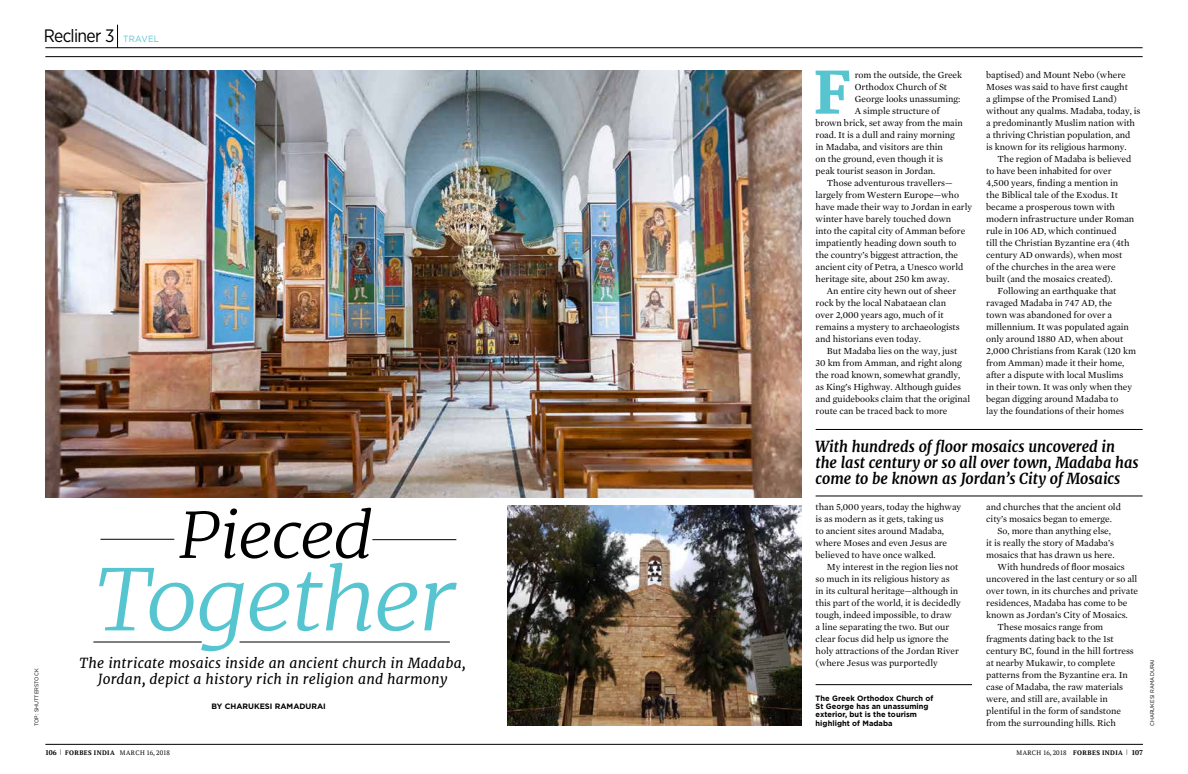
<style>
.page{position:relative;width:1188px;height:774px;background:#fff}
.page>*{position:absolute;margin:0;border:0;box-sizing:border-box;transform-origin:0 0}
.t1{font:italic 300 84.1px "Merriweather";letter-spacing:-.035em;color:#56c5d0;scale:1.11 1}
.t2{font:italic 300 62.4px "Merriweather";letter-spacing:-.03em;color:#000;scale:1.11 1}
.t3{font:700 57.9px "Merriweather";color:#56c5d0}
.t4{font:18px "Gotham Narrow";letter-spacing:-.04em;color:#000}
.t5{font:italic 700 15px/16px "Merriweather";color:#000;scale:.96 1}
.t6{font:italic 14px/16px "Merriweather";letter-spacing:.015em;color:#000;text-align:center}
.t7{font:9.5px/12px "Mercury Text G1";letter-spacing:-.005em;color:#000}
.t8{font:700 7.8px "Gotham";color:#000}
.t9{font:700 7.7px/8.2px "Gotham";letter-spacing:.005em;color:#000}
.t10{font:6.5px "PT Serif";letter-spacing:.015em;color:#000}
.t11{font:5.5px "Gotham";letter-spacing:.02em;color:#000;scale:.92 1}
.s1{font-family:"Gotham";font-size:9px;color:#56c5d0}
.s2{font-weight:700;font-size:7px}
.s3{font-weight:700}
</style>
<div class="page">
<hr style="left:45px;top:744px;width:1098px;height:1px;background:#000">
<svg style="left:117px;top:25px;width:1px;height:23px"></svg>
<hr style="left:45px;top:48px;width:1098px;height:1px;background:#000">
<hr style="left:45px;top:56px;width:1098px;height:1px;background:#000">
<hr style="left:372px;top:539px;width:84px;height:1px;background:#000">
<hr style="left:240px;top:642px;width:210px;height:1px;background:#000">
<hr style="left:100px;top:539px;width:74px;height:1px;background:#000">
<hr style="left:93px;top:642px;width:109px;height:1px;background:#000">
<hr style="left:816px;top:429px;width:327px;height:1px;background:#000">
<hr style="left:816px;top:496px;width:327px;height:1px;background:#000">
<img style="left:45px;top:71px;width:756px;height:427px">
<img style="left:508px;top:505px;width:293px;height:221px">
<hr style="left:816px;top:684px;width:156px;height:1px;background:#000">
<h3 class="t4" style="left:44px;top:25px;width:117px">Recliner 3 <span class="s1">TRAVEL</span></h3>
<p class="t11" style="left:33px;top:726px;width:64px;rotate:-90deg">TOP: SHUTTERSTOCK</p>
<h2 class="t2" style="left:178px;top:497px;width:177px">Pieced</h2>
<h1 class="t1" style="left:95px;top:548px;width:327px">Together</h1>
<h3 class="t6" style="left:80px;top:655px;width:388px">The intricate mosaics inside an ancient church in Madaba,<br>Jordan, depict a history rich in religion and harmony</h3>
<p class="t8" style="left:212px;top:701px;width:116px">By Charukesi Ramadurai</p>
<h3 class="t3" style="left:813px;top:57px;width:39px">F</h3>
<p class="t7" style="left:855px;top:68px;width:109px">rom the outside, the Greek</p>
<p class="t7" style="left:855px;top:80px;width:94px">Orthodox Church of St</p>
<p class="t7" style="left:855px;top:92px;width:107px">George looks unassuming:</p>
<p class="t7" style="left:855px;top:104px;width:86px">A simple structure of</p>
<p class="t7" style="left:816px;top:116px;width:149px">brown brick, set away from the main</p>
<p class="t7" style="left:816px;top:128px;width:141px">road. It is a dull and rainy morning</p>
<p class="t7" style="left:816px;top:140px;width:129px">in Madaba, and visitors are thin</p>
<p class="t7" style="left:816px;top:152px;width:129px">on the ground, even though it is</p>
<p class="t7" style="left:816px;top:164px;width:121px">peak tourist season in Jordan.</p>
<p class="t7" style="left:827px;top:176px;width:127px">Those adventurous travellers—</p>
<p class="t7" style="left:816px;top:188px;width:145px">largely from Western Europe—who</p>
<p class="t7" style="left:816px;top:200px;width:158px">have made their way to Jordan in early</p>
<p class="t7" style="left:816px;top:212px;width:137px">winter have barely touched down</p>
<p class="t7" style="left:816px;top:224px;width:151px">into the capital city of Amman before</p>
<p class="t7" style="left:816px;top:236px;width:142px">impatiently heading down south to</p>
<p class="t7" style="left:816px;top:248px;width:144px">the country’s biggest attraction, the</p>
<p class="t7" style="left:816px;top:260px;width:149px">ancient city of Petra, a Unesco world</p>
<p class="t7" style="left:816px;top:272px;width:136px">heritage site, about 250 km away.</p>
<p class="t7" style="left:827px;top:284px;width:131px">An entire city hewn out of sheer</p>
<p class="t7" style="left:816px;top:296px;width:132px">rock by the local Nabataean clan</p>
<p class="t7" style="left:816px;top:308px;width:130px">over 2,000 years ago, much of it</p>
<p class="t7" style="left:816px;top:320px;width:146px">remains a mystery to archaeologists</p>
<p class="t7" style="left:816px;top:332px;width:107px">and historians even today.</p>
<p class="t7" style="left:827px;top:344px;width:132px">But Madaba lies on the way, just</p>
<p class="t7" style="left:816px;top:356px;width:148px">30 km from Amman, and right along</p>
<p class="t7" style="left:816px;top:368px;width:146px">the road known, somewhat grandly,</p>
<p class="t7" style="left:816px;top:380px;width:147px">as King’s Highway. Although guides</p>
<p class="t7" style="left:816px;top:392px;width:156px">and guidebooks claim that the original</p>
<p class="t7" style="left:816px;top:404px;width:133px">route can be traced back to more</p>
<p class="t7" style="left:986px;top:68px;width:156px">baptised) and Mount Nebo (where Moses was said to have first caught<br>a glimpse of the Promised Land) without any qualms. Madaba, today, is a predominantly Muslim nation with a thriving Christian population, and<br>is known for its religious harmony.</p>
<p class="t7" style="left:998px;top:152px;width:135px">The region of Madaba is believed</p>
<p class="t7" style="left:986px;top:164px;width:127px">to have been inhabited for over</p>
<p class="t7" style="left:986px;top:176px;width:133px">4,500 years, finding a mention in</p>
<p class="t7" style="left:986px;top:188px;width:133px">the Biblical tale of the Exodus. It</p>
<p class="t7" style="left:986px;top:200px;width:130px">became a prosperous town with</p>
<p class="t7" style="left:986px;top:212px;width:149px">modern infrastructure under Roman</p>
<p class="t7" style="left:986px;top:224px;width:132px">rule in 106 AD, which continued</p>
<p class="t7" style="left:986px;top:236px;width:145px">till the Christian Byzantine era (4th</p>
<p class="t7" style="left:986px;top:248px;width:138px">century AD onwards), when most</p>
<p class="t7" style="left:986px;top:260px;width:131px">of the churches in the area were</p>
<p class="t7" style="left:986px;top:272px;width:128px">built (and the mosaics created).</p>
<p class="t7" style="left:998px;top:284px;width:120px">Following an earthquake that</p>
<p class="t7" style="left:986px;top:296px;width:127px">ravaged Madaba in 747 AD, the</p>
<p class="t7" style="left:986px;top:308px;width:127px">town was abandoned for over a</p>
<p class="t7" style="left:986px;top:320px;width:144px">millennium. It was populated again</p>
<p class="t7" style="left:986px;top:332px;width:139px">only around 1880 AD, when about</p>
<p class="t7" style="left:986px;top:344px;width:151px">2,000 Christians from Karak (120 km</p>
<p class="t7" style="left:986px;top:356px;width:140px">from Amman) made it their home,</p>
<p class="t7" style="left:986px;top:368px;width:139px">after a dispute with local Muslims</p>
<p class="t7" style="left:986px;top:380px;width:147px">in their town. It was only when they</p>
<p class="t7" style="left:986px;top:392px;width:134px">began digging around Madaba to</p>
<p class="t7" style="left:986px;top:404px;width:139px">lay the foundations of their homes</p>
<h3 class="t5" style="left:816px;top:439px;width:338px">With hundreds of floor mosaics uncovered in the last century or so all over town, Madaba has come to be known as Jordan’s City of Mosaics</h3>
<p class="t7" style="left:816px;top:500px;width:147px">than 5,000 years, today the highway is as modern as it gets, taking us<br>to ancient sites around Madaba, where Moses and even Jesus are believed to have once walked.</p>
<p class="t7" style="left:816px;top:560px;width:147px;text-indent:11px">My interest in the region lies not so much in its religious history as<br>in its cultural heritage—although in this part of the world, it is decidedly tough, indeed impossible, to draw<br>a line separating the two. But our clear focus did help us ignore the holy attractions of the Jordan River (where Jesus was purportedly</p>
<p class="t9" style="left:816px;top:694px;width:119px">The Greek Orthodox Church of<br>St George has an unassuming exterior, but is the tourism highlight of Madaba</p>
<p class="t7" style="left:986px;top:500px;width:136px">and churches that the ancient old</p>
<p class="t7" style="left:986px;top:512px;width:127px">city’s mosaics began to emerge.</p>
<p class="t7" style="left:998px;top:524px;width:115px">So, more than anything else,</p>
<p class="t7" style="left:986px;top:536px;width:129px">it is really the story of Madaba’s</p>
<p class="t7" style="left:986px;top:548px;width:130px">mosaics that has drawn us here.</p>
<p class="t7" style="left:998px;top:560px;width:129px">With hundreds of floor mosaics</p>
<p class="t7" style="left:986px;top:572px;width:153px">uncovered in the last century or so all</p>
<p class="t7" style="left:986px;top:584px;width:154px">over town, in its churches and private</p>
<p class="t7" style="left:986px;top:596px;width:143px">residences, Madaba has come to be</p>
<p class="t7" style="left:986px;top:608px;width:143px">known as Jordan’s City of Mosaics.</p>
<p class="t7" style="left:998px;top:620px;width:107px">These mosaics range from</p>
<p class="t7" style="left:986px;top:632px;width:129px">fragments dating back to the 1st</p>
<p class="t7" style="left:986px;top:644px;width:149px">century BC, found in the hill fortress</p>
<p class="t7" style="left:986px;top:656px;width:131px">at nearby Mukawir, to complete</p>
<p class="t7" style="left:986px;top:668px;width:143px">patterns from the Byzantine era. In</p>
<p class="t7" style="left:986px;top:680px;width:138px">case of Madaba, the raw materials</p>
<p class="t7" style="left:986px;top:692px;width:123px">were, and still are, available in</p>
<p class="t7" style="left:986px;top:704px;width:136px">plentiful in the form of sandstone</p>
<p class="t7" style="left:986px;top:716px;width:131px">from the surrounding hills. Rich</p>
<p class="t11" style="left:1149px;top:726px;width:74px;rotate:-90deg">CHARUKESI RAMADURAI</p>
<p class="t10" style="left:45px;top:748px;width:126px"><span class="s2">106</span> | <span class="s3">FORBES INDIA</span> MARCH 16, 2018</p>
<p class="t10" style="left:1017px;top:748px;width:128px">MARCH 16, 2018 <span class="s3">FORBES INDIA</span> | <span class="s2">107</span></p>
</div>
